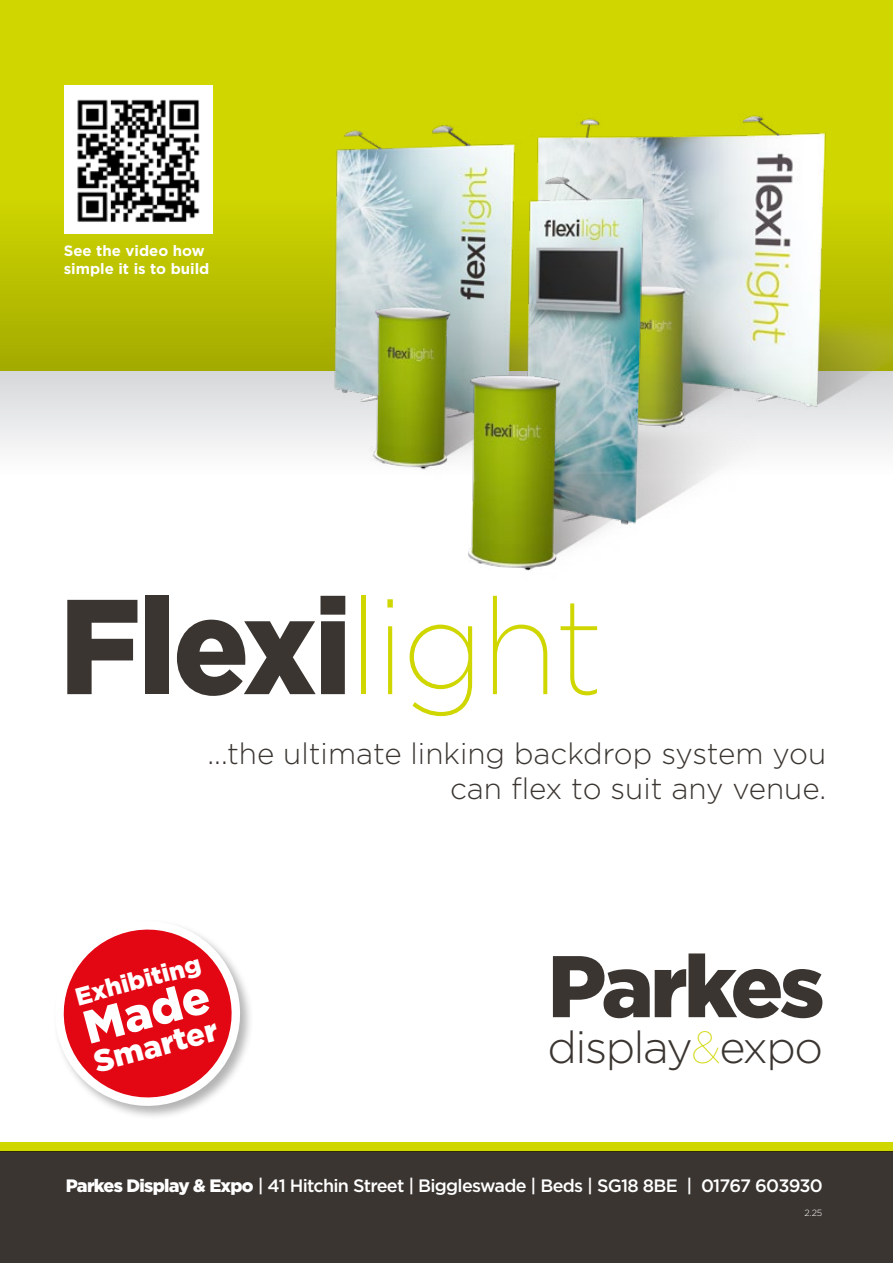
<style>
.page{position:relative;width:893px;height:1263px;background:#fff}
.page>*{position:absolute;margin:0;border:0;box-sizing:border-box;transform-origin:0 0}
.t1{font:900 134.7px "Gotham";letter-spacing:-.02em;color:#3a3531;scale:.93 1}
.t2{font:900 87.3px "Gotham";letter-spacing:-.04em;color:#3a3531}
.t3{font:900 46.8px "Gotham";color:#fff}
.t4{font:300 44.7px "Gotham";letter-spacing:-.035em;color:#3a3531}
.t5{font:900 31.05px "Gotham";color:#fff}
.t6{font:300 29.55px/35.5px "Gotham";color:#3a3531;text-align:right}
.t7{font:900 24.75px "Gotham";color:#fff}
.t8{font:500 18px "Gotham";letter-spacing:-.04em;color:#fff}
.t9{font:700 15px/18px "Gotham";color:#fff}
.t10{font:300 9px "Gotham";color:#fff}
.s1{font-weight:200;color:#cfd600}
.s2{font-weight:100;color:#cfd600}
.s3{font-weight:900}
</style>
<div class="page">
<div style="left:0;top:0;width:893px;height:371px;background:#cfd600"></div>
<div style="left:0;top:1151px;width:893px;height:112px;background:#3a3531"></div>
<div style="left:0;top:145px;width:893px;height:226px;background:linear-gradient(to bottom,#d7de00,#a5ac00)"></div>
<div style="left:0;top:371px;width:893px;height:157px;background:linear-gradient(to bottom,#dadbdd,#fff)"></div>
<img style="left:326px;top:125px;width:158px;height:403px">
<img style="left:537px;top:115px;width:356px;height:330px">
<img style="left:299px;top:201px;width:185px;height:319px">
<img style="left:484px;top:143px;width:271px;height:385px">
<img style="left:378px;top:247px;width:265px;height:324px">
<div style="left:0;top:1142px;width:893px;height:9px;background:#cfd600"></div>
<div style="left:53px;top:918px;width:201px;height:202px;background:#000;opacity:.3"></div>
<svg style="left:53px;top:918px;width:201px;height:195px"></svg>
<div style="left:64px;top:85px;width:149px;height:149px;background:#fff"></div>
<img style="left:77px;top:99px;width:123px;height:123px">
<p class="t9" style="left:64px;top:241px;width:147px">See the video how simple it is to build</p>
<h1 class="t1" style="left:60px;top:554px;width:586px">Flexi<span class="s1">light</span></h1>
<h3 class="t6" style="left:207px;top:735px;width:620px">...the ultimate linking backdrop system you can flex to suit any venue.</h3>
<h3 class="t7" style="left:72px;top:980px;width:130px;rotate:-15deg">Exhibiting</h3>
<h3 class="t3" style="left:76px;top:997px;width:130px;rotate:-15deg">Made</h3>
<h3 class="t5" style="left:89px;top:1041px;width:129px;rotate:-15deg">Smarter</h3>
<h2 class="t2" style="left:547px;top:926px;width:279px">Parkes</h2>
<h3 class="t4" style="left:547px;top:1019px;width:277px">display<span class="s2">&amp;</span>expo</h3>
<p class="t8" style="left:66px;top:1173px;width:759px"><span class="s3">Parkes Display &amp; Expo</span> | 41 Hitchin Street | Biggleswade | Beds | SG18 8BE | 01767 603930</p>
<p class="t10" style="left:804px;top:1207px;width:19px">2.25</p>
</div>
